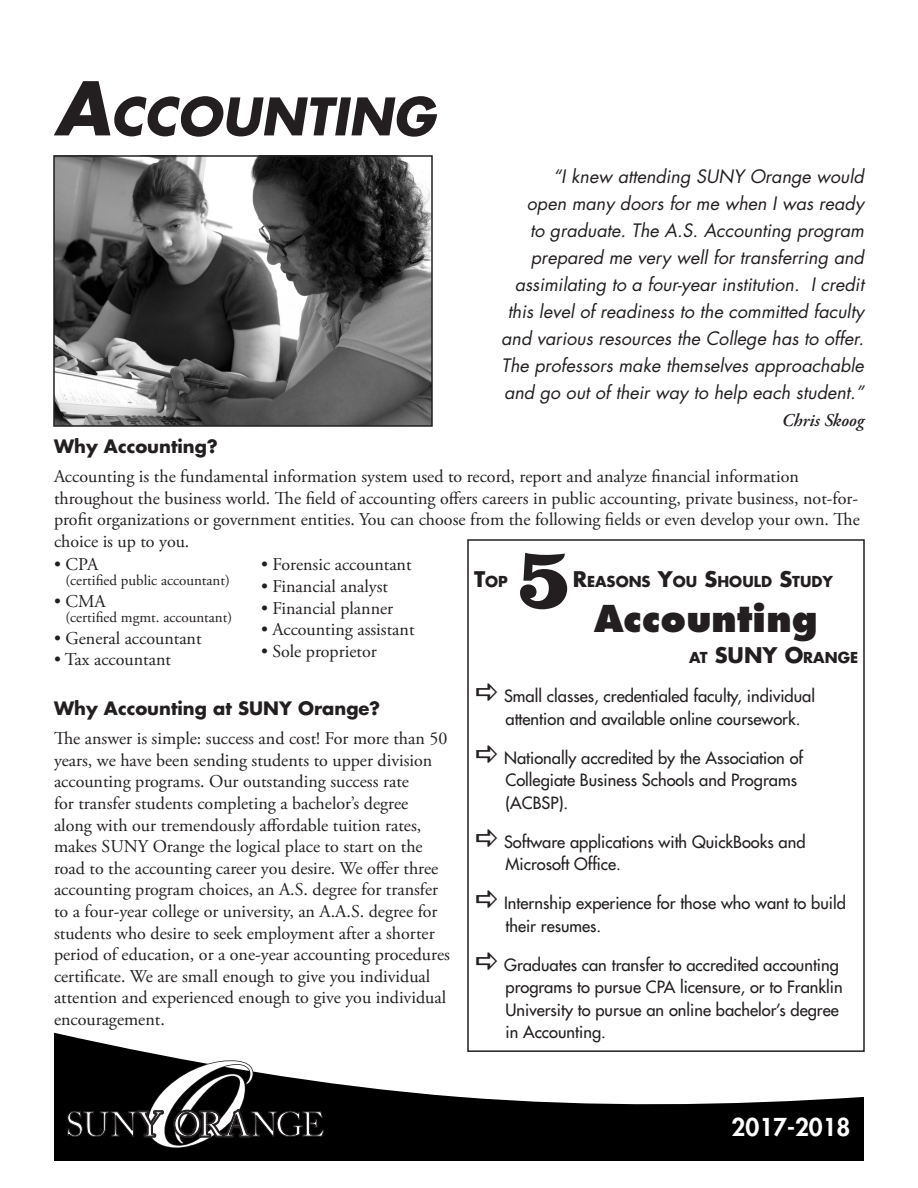
<style>
.page{position:relative;width:918px;height:1188px;background:#fff}
.page>*{position:absolute;margin:0;border:0;box-sizing:border-box;transform-origin:0 0}
.Insert_header{font:italic 700 50.4px "Futura";color:#231f20}
.t1{font:800 36px "Futura";color:#231f20}
.t2{font:800 24px "Futura";color:#fff}
.t3{font:700 21px "Futura";color:#231f20}
.WHY_text_blocks{font:18px/21.6px "Adobe Garamond Pro";color:#231f20}
.testimonial{font:italic 18px/27px "Futura";color:#231f20;text-align:right}
.WHY_text_blocks-2{font:700 18px "Futura";color:#231f20}
.testimonial-2{font:italic 600 18px "Adobe Garamond Pro";color:#231f20}
.Top_5_text{font:16.5px/22.5px "Futura";color:#231f20}
.t4{font:15px "Adobe Garamond Pro";color:#231f20}
.t5{font:700 14.7px "Futura";color:#231f20}
.s1{font-size:72px}
.s2{font-size:21px}
.s3{font-size:14.7px}
</style>
<div class="page">
<div style="left:467px;top:539px;width:398px;height:513px;border:2px solid #231f20"></div>
<svg style="left:520px;top:553px;width:47px;height:56px"></svg>
<img style="left:56px;top:158px;width:374px;height:266px">
<div style="left:53px;top:155px;width:380px;height:272px;border:2px solid #231f20"></div>
<svg style="left:54px;top:1033px;width:810px;height:128px"></svg>
<svg style="left:67px;top:1059px;width:257px;height:90px"></svg>
<p class="Insert_header" style="left:54px;top:83px;width:383px"><span class="s1">A</span>CCOUNTING</p>
<p class="testimonial" style="left:501px;top:164px;width:364px">“I knew attending SUNY Orange would<br>open many doors for me when I was ready<br>to graduate. The A.S. Accounting program prepared me very well for transferring and assimilating to a four-year institution. I credit this level of readiness to the committed faculty and various resources the College has to offer.<br>The professors make themselves approachable and go out of their way to help each student.”</p>
<p class="testimonial-2" style="left:782px;top:410px;width:84px">Chris Skoog</p>
<p class="WHY_text_blocks-2" style="left:54px;top:434px;width:165px">Why Accounting?</p>
<p class="WHY_text_blocks" style="left:54px;top:466px;width:807px">Accounting is the fundamental information system used to record, report and analyze financial information throughout the business world. The field of accounting offers careers in public accounting, private business, not-for&shy;profit organizations or government entities. You can choose from the following fields or even develop your own. The choice is up to you.</p>
<p class="WHY_text_blocks" style="left:54px;top:554px;width:46px">• CPA</p>
<p class="t4" style="left:65px;top:572px;width:166px">(certified public accountant)</p>
<p class="WHY_text_blocks" style="left:54px;top:591px;width:53px">• CMA</p>
<p class="t4" style="left:65px;top:608px;width:168px">(certified mgmt. accountant)</p>
<p class="WHY_text_blocks" style="left:54px;top:628px;width:149px">• General accountant</p>
<p class="WHY_text_blocks" style="left:54px;top:649px;width:118px">• Tax accountant</p>
<p class="WHY_text_blocks" style="left:261px;top:554px;width:152px">• Forensic accountant</p>
<p class="WHY_text_blocks" style="left:261px;top:576px;width:129px">• Financial analyst</p>
<p class="WHY_text_blocks" style="left:261px;top:598px;width:134px">• Financial planner</p>
<p class="WHY_text_blocks" style="left:261px;top:619px;width:155px">• Accounting assistant</p>
<p class="WHY_text_blocks" style="left:261px;top:641px;width:117px">• Sole proprietor</p>
<p class="t5" style="left:474px;top:572px;width:35px"><span class="s2">T</span>OP</p>
<p class="t5" style="left:573px;top:572px;width:262px"><span class="s2">R</span>EASONS <span class="s2">Y</span>OU <span class="s2">S</span>HOULD <span class="s2">S</span>TUDY</p>
<p class="t1" style="left:594px;top:595px;width:225px">Accounting</p>
<p class="t3" style="left:689px;top:641px;width:42px"><span class="s3">AT</span> SUN</p>
<p class="t5" style="left:763px;top:648px;width:97px"><span class="s2">Y O</span>RANGE</p>
<p class="WHY_text_blocks-2" style="left:54px;top:696px;width:328px">Why Accounting at SUNY Orange?</p>
<p class="WHY_text_blocks" style="left:54px;top:728px;width:397px">The answer is simple: success and cost! For more than 50 years, we have been sending students to upper division accounting programs. Our outstanding success rate<br>for transfer students completing a bachelor’s degree along with our tremendously affordable tuition rates, makes SUNY Orange the logical place to start on the road to the accounting career you desire. We offer three accounting program choices, an A.S. degree for transfer to a four-year college or university, an A.A.S. degree for students who desire to seek employment after a shorter period of education, or a one-year accounting procedures certificate. We are small enough to give you individual attention and experienced enough to give you individual encouragement.</p>
<p class="Top_5_text" style="left:504px;top:685px;width:312px">Small classes, credentialed faculty, individual attention and available online coursework.</p>
<p class="Top_5_text" style="left:504px;top:746px;width:301px">Nationally accredited by the Association of<br>Collegiate Business Schools and Programs (ACBSP).</p>
<p class="Top_5_text" style="left:504px;top:830px;width:303px">Software applications with QuickBooks and<br>Microsoft Office.</p>
<p class="Top_5_text" style="left:504px;top:892px;width:343px">Internship experience for those who want to build their resumes.</p>
<p class="Top_5_text" style="left:504px;top:953px;width:340px">Graduates can transfer to accredited accounting programs to pursue CPA licensure, or to Franklin University to pursue an online bachelor’s degree in Accounting.</p>
<p class="t2" style="left:732px;top:1112px;width:120px">2017-2018</p>
</div>
